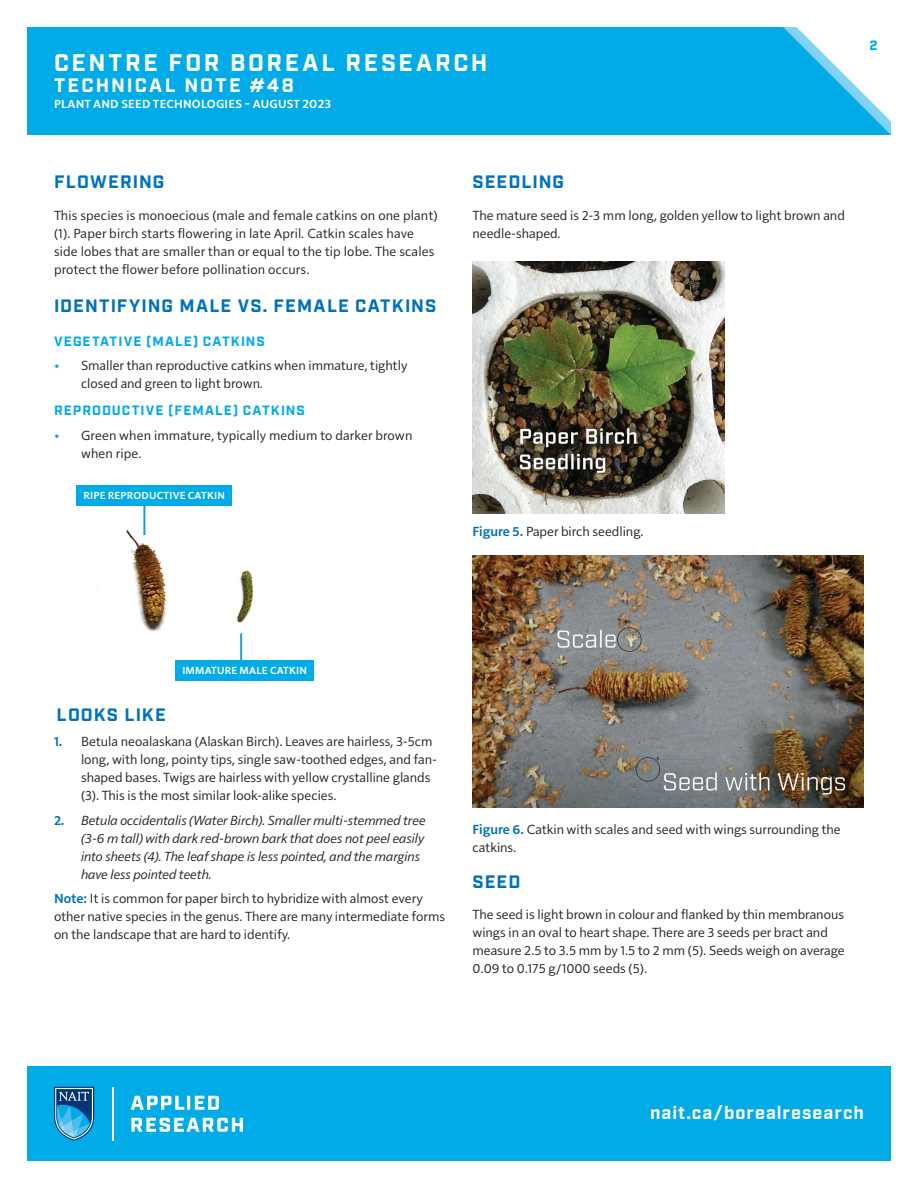
<style>
.page{position:relative;width:918px;height:1188px;background:#fff}
.page>*{position:absolute;margin:0;border:0;box-sizing:border-box;transform-origin:0 0}
.t1{font:700 24px "Industry";letter-spacing:.11em;color:#fff}
.t2{font:700 19.5px "Industry";letter-spacing:.12em;color:#fff}
.Subhead_2{font:700 18px "Industry";letter-spacing:.06em;color:#0072bc}
.t3{font:700 18px "Industry";letter-spacing:.055em;color:#fff}
.Body_Text{font:700 18px "Industry";letter-spacing:.065em;color:#0072bc}
.Body_Text-2{font:13.5px/18px "Solitaire MVB Pro";color:#231f20}
.t4{font:italic 13.5px/18px "Solitaire MVB Pro";letter-spacing:-.01em;color:#231f20}
.Subhead_3{font:700 13.5px "Industry";letter-spacing:.08em;color:#00abe7}
.t5{font:600 12px "Solitaire MVB Pro";letter-spacing:.02em;color:#fff}
.Body_8_10{font:600 10.5px "Solitaire MVB Pro";letter-spacing:.02em;color:#fff}
.s1{color:#00abe7}
.s2{font-weight:600;color:#0072bc}
.s3{font-weight:600;font-style:normal;color:#0072bc}
</style>
<div class="page">
<div style="left:27px;top:122px;width:756px;height:13px;background:#00abe7"></div>
<div style="left:27px;top:1066px;width:864px;height:95px;background:#00abe7"></div>
<div style="left:27px;top:27px;width:756px;height:95px;background:#00abe7"></div>
<svg style="left:783px;top:27px;width:108px;height:108px"></svg>
<svg style="left:54px;top:1087px;width:40px;height:54px"></svg>
<svg style="left:131px;top:1118px;width:112px;height:14px"></svg>
<svg style="left:131px;top:1096px;width:88px;height:14px"></svg>
<hr style="left:112px;top:1087px;width:1px;height:54px;background:#fff">
<img style="left:472px;top:261px;width:252px;height:252px">
<img style="left:472px;top:556px;width:392px;height:252px">
<img style="left:76px;top:495px;width:238px;height:176px">
<div style="left:77px;top:485px;width:155px;height:21px;background:#00abe7"></div>
<div style="left:176px;top:661px;width:138px;height:20px;background:#00abe7"></div>
<h1 class="t1" style="left:54px;top:48px;width:435px">CENTRE FOR BOREAL RESEARCH</h1>
<h2 class="t2" style="left:54px;top:73px;width:241px">TECHNICAL NOTE #48</h2>
<p class="t5" style="left:54px;top:96px;width:279px">PLANT AND SEED TECHNOLOGIES – AUGUST 2023</p>
<p class="Subhead_3" style="left:869px;top:37px;width:10px">2</p>
<p class="Subhead_2" style="left:54px;top:171px;width:112px">FLOWERING</p>
<p class="Body_Text-2" style="left:54px;top:205px;width:385px">This species is monoecious (male and female catkins on one plant) (1). Paper birch starts flowering in late April. Catkin scales have side lobes that are smaller than or equal to the tip lobe. The scales protect the flower before pollination occurs.</p>
<p class="Subhead_2" style="left:54px;top:295px;width:384px">IDENTIFYING MALE VS. FEMALE CATKINS</p>
<p class="Subhead_3" style="left:54px;top:333px;width:212px">VEGETATIVE (MALE) CATKINS</p>
<p class="Body_Text-2" style="left:81px;top:356px;width:328px;text-indent:-27px"><span class="s1">•</span> Smaller than reproductive catkins when immature, tightly closed and green to light brown.</p>
<p class="Subhead_3" style="left:54px;top:403px;width:252px">REPRODUCTIVE (FEMALE) CATKINS</p>
<p class="Body_Text-2" style="left:81px;top:426px;width:333px;text-indent:-27px"><span class="s1">•</span> Green when immature, typically medium to darker brown when ripe.</p>
<p class="Body_8_10" style="left:84px;top:488px;width:143px">RIPE REPRODUCTIVE CATKIN</p>
<p class="Subhead_2" style="left:473px;top:171px;width:93px">SEEDLING</p>
<p class="Body_Text-2" style="left:472px;top:205px;width:374px">The mature seed is 2-3 mm long, golden yellow to light brown and needle-shaped.</p>
<p class="Body_Text-2" style="left:472px;top:521px;width:173px"><span class="s2">Figure 5.</span> Paper birch seedling.</p>
<p class="Body_8_10" style="left:182px;top:664px;width:126px">IMMATURE MALE CATKIN</p>
<p class="Body_Text" style="left:57px;top:704px;width:111px">LOOKS LIKE</p>
<p class="Body_Text-2" style="left:81px;top:731px;width:357px;text-indent:-27px"><span class="s2">1.</span> Betula neoalaskana (Alaskan Birch). Leaves are hairless, 3-5cm long, with long, pointy tips, single saw-toothed edges, and fan&shy;shaped bases. Twigs are hairless with yellow crystalline glands (3). This is the most similar look-alike species.</p>
<p class="t4" style="left:81px;top:810px;width:346px;text-indent:-27px"><span class="s3">2.</span> Betula occidentalis (Water Birch). Smaller multi-stemmed tree (3-6 m tall) with dark red-brown bark that does not peel easily into sheets (4). The leaf shape is less pointed, and the margins have less pointed teeth.</p>
<p class="Body_Text-2" style="left:54px;top:889px;width:393px"><span class="s2">Note:</span> It is common for paper birch to hybridize with almost every other native species in the genus. There are many intermediate forms on the landscape that are hard to identify.</p>
<p class="Body_Text-2" style="left:472px;top:820px;width:370px"><span class="s2">Figure 6.</span> Catkin with scales and seed with wings surrounding the catkins.</p>
<p class="Subhead_2" style="left:473px;top:871px;width:49px">SEED</p>
<p class="Body_Text-2" style="left:472px;top:905px;width:374px">The seed is light brown in colour and flanked by thin membranous wings in an oval to heart shape. There are 3 seeds per bract and measure 2.5 to 3.5 mm by 1.5 to 2 mm (5). Seeds weigh on average 0.09 to 0.175 g/1000 seeds (5).</p>
<h3 class="t3" style="left:650px;top:1102px;width:215px">nait.ca/borealresearch</h3>
</div>
